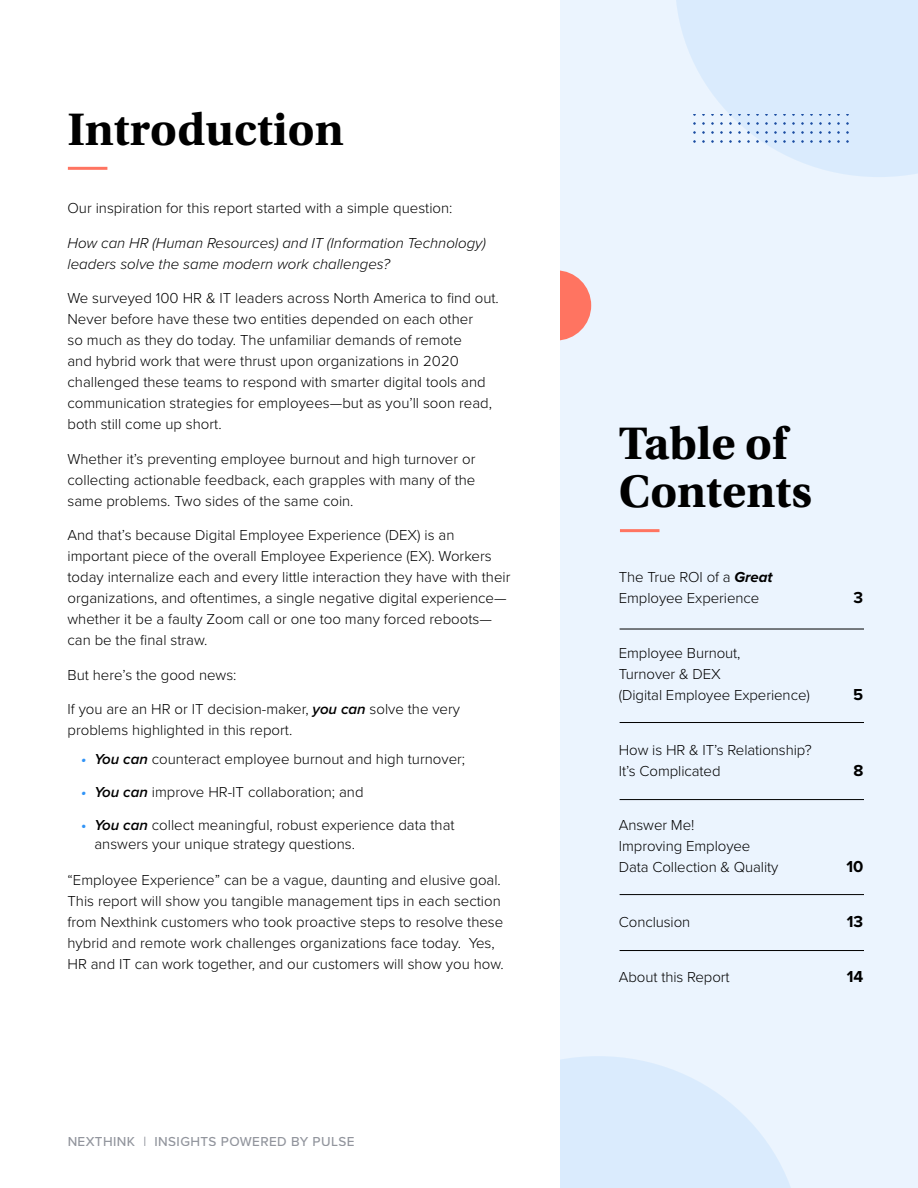
<style>
.page{position:relative;width:918px;height:1188px;background:#fff}
.page>*{position:absolute;margin:0;border:0;box-sizing:border-box;transform-origin:0 0}
.t1{font:700 48px/48px "Utopia Std";color:#000}
.t2{font:700 16.5px "Proxima Nova";color:#000}
.t3{font:300 15px/21px "Proxima Nova";color:#000}
.t4{font:italic 300 15px/21px "Proxima Nova";color:#000}
.t5{font:500 13.5px "Proxima Nova";letter-spacing:.03em;color:#777b85}
.s1{font-weight:600;font-style:italic}
.s2{font-weight:600;font-style:italic;color:#3194f7}
.s3{font-weight:600;color:#3194f7}
.s4{font-weight:700;font-style:italic}
</style>
<div class="page">
<div style="left:561px;top:0;width:357px;height:1188px;background:#ebf4fe"></div>
<hr style="left:620px;top:629px;width:244px;height:1px;background:#000">
<hr style="left:620px;top:722px;width:244px;height:1px;background:#000">
<hr style="left:620px;top:799px;width:244px;height:1px;background:#000">
<hr style="left:620px;top:894px;width:244px;height:1px;background:#000">
<hr style="left:620px;top:950px;width:244px;height:1px;background:#000">
<svg style="left:676px;top:0;width:242px;height:177px"></svg>
<svg style="left:560px;top:1056px;width:231px;height:132px"></svg>
<svg style="left:691px;top:114px;width:164px;height:34px;fill:#daebfd"></svg>
<svg style="left:561px;top:270px;width:30px;height:70px"></svg>
<hr style="left:621px;top:529px;width:37px;height:3px;background:#ff7461">
<hr style="left:69px;top:167px;width:37px;height:3px;background:#ff7461">
<h1 class="t1" style="left:68px;top:109px;width:278px">Introduction</h1>
<p class="t3" style="left:68px;top:198px;width:387px">Our inspiration for this report started with a simple question:</p>
<p class="t4" style="left:68px;top:233px;width:420px">How can HR (Human Resources) and IT (Information Technology) leaders solve the same modern work challenges?</p>
<p class="t3" style="left:68px;top:288px;width:433px">We surveyed 100 HR &amp; IT leaders across North America to find out.<br>Never before have these two entities depended on each other<br>so much as they do today. The unfamiliar demands of remote<br>and hybrid work that were thrust upon organizations in 2020 challenged these teams to respond with smarter digital tools and communication strategies for employees—but as you’ll soon read, both still come up short.</p>
<p class="t3" style="left:68px;top:448px;width:409px;text-align:justify">Whether it’s preventing employee burnout and high turnover or collecting actionable feedback, each grapples with many of the same problems. Two sides of the same coin.</p>
<p class="t3" style="left:68px;top:525px;width:445px">And that’s because Digital Employee Experience (DEX) is an important piece of the overall Employee Experience (EX). Workers today internalize each and every little interaction they have with their organizations, and oftentimes, a single negative digital experience— whether it be a faulty Zoom call or one too many forced reboots— can be the final straw.</p>
<p class="t3" style="left:68px;top:664px;width:171px">But here’s the good news:</p>
<p class="t3" style="left:68px;top:699px;width:394px">If you are an HR or IT decision-maker, <span class="s1">you can</span> solve the very problems highlighted in this report.</p>
<p class="t3" style="left:81px;top:748px;width:386px"><span class="s2">•</span> <span class="s1">You can</span> counteract employee burnout and high turnover;</p>
<p class="t3" style="left:81px;top:781px;width:284px"><span class="s2">•</span> <span class="s1">You can</span> improve HR-IT collaboration; and</p>
<p class="t3" style="left:94px;top:815px;width:362px;line-height:19.5px;text-indent:-14px"><span class="s3">•</span> <span class="s1">You can</span> collect meaningful, robust experience data that answers your unique strategy questions.</p>
<p class="t3" style="left:68px;top:870px;width:438px">“Employee Experience” can be a vague, daunting and elusive goal.<br>This report will show you tangible management tips in each section from Nexthink customers who took proactive steps to resolve these hybrid and remote work challenges organizations face today. Yes, HR and IT can work together, and our customers will show you how.</p>
<p class="t5" style="left:68px;top:1136px;width:288px">NEXTHINK | INSIGHTS POWERED BY PULSE</p>
<h1 class="t1" style="left:619px;top:423px;width:195px">Table of<br>Contents</h1>
<p class="t3" style="left:619px;top:567px;width:155px">The True ROI of a <span class="s4">Great<br></span>Employee Experience</p>
<p class="t3" style="left:619px;top:643px;width:193px">Employee Burnout,<br>Turnover &amp; DEX<br>(Digital Employee Experience)</p>
<p class="t3" style="left:619px;top:739px;width:194px">How is HR &amp; IT’s Relationship?<br>It’s Complicated</p>
<p class="t3" style="left:619px;top:815px;width:161px">Answer Me!<br>Improving Employee<br>Data Collection &amp; Quality</p>
<p class="t2" style="left:854px;top:591px;width:11px">3</p>
<p class="t2" style="left:853px;top:687px;width:12px">5</p>
<p class="t2" style="left:853px;top:763px;width:11px">8</p>
<p class="t2" style="left:846px;top:860px;width:18px">10</p>
<p class="t3" style="left:619px;top:912px;width:73px">Conclusion</p>
<p class="t2" style="left:847px;top:915px;width:18px">13</p>
<p class="t3" style="left:619px;top:967px;width:112px">About this Report</p>
<p class="t2" style="left:847px;top:969px;width:18px">14</p>
</div>
